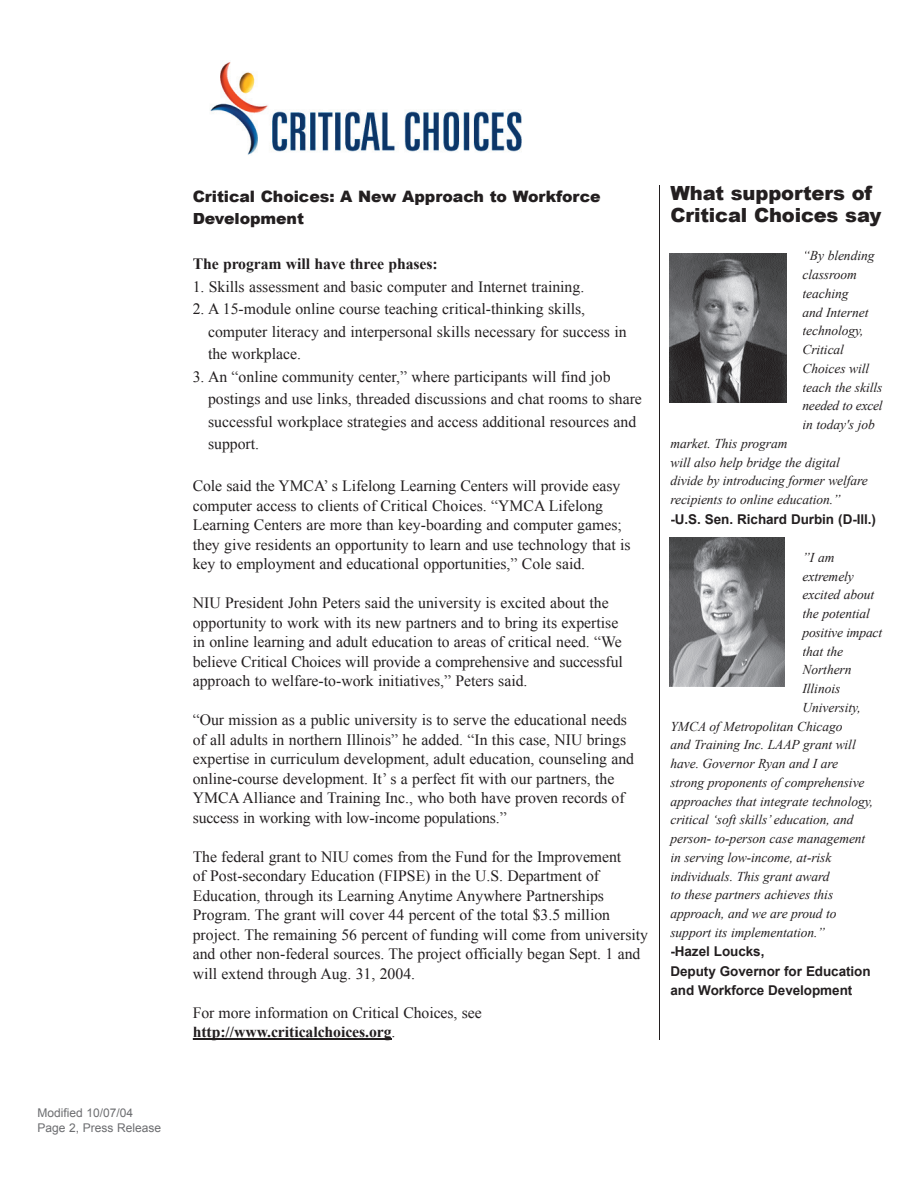
<style>
.page{position:relative;width:918px;height:1188px;background:#fff}
.page>*{position:absolute;margin:0;border:0;box-sizing:border-box;transform-origin:0 0}
.t1{font:900 19.5px/22.5px "Arial";letter-spacing:-.01em;color:#231f20}
.t2{font:15.75px/19.5px "Times New Roman";color:#231f20}
.t3{font:900 15.75px/22.5px "Arial";letter-spacing:-.005em;color:#231f20}
.t4{font:700 15.75px "Times New Roman";letter-spacing:-.005em;color:#231f20}
.t5{font:italic 13.5px/18.8px "Times New Roman";letter-spacing:-.005em;color:#231f20}
.t6{font:700 13.5px/19.5px "Arial";letter-spacing:-.005em;color:#231f20}
.t7{font:12px/15px "Arial";color:#6c6d70}
.s1{font-weight:700}
</style>
<div class="page">
<img style="left:210px;top:62px;width:312px;height:93px">
<hr style="left:193px;top:1038px;width:198px;height:2px;background:#231f20">
<svg style="left:786px;top:254px;width:1px;height:148px"></svg>
<img style="left:670px;top:254px;width:116px;height:148px">
<img style="left:670px;top:538px;width:114px;height:148px">
<hr style="left:659px;top:185px;width:1px;height:855px;background:#231f20">
<p class="t7" style="left:37px;top:1106px;width:125px">Modified 10/07/04<br>Page 2, Press Release</p>
<p class="t3" style="left:193px;top:184px;width:409px">Critical Choices: A New Approach to Workforce<br>Development</p>
<p class="t4" style="left:193px;top:253px;width:247px">The program will have three phases:</p>
<p class="t2" style="left:193px;top:277px;width:393px">1. Skills assessment and basic computer and Internet training.</p>
<p class="t2" style="left:208px;top:298px;width:420px;line-height:22.5px;text-indent:-15px">2. A 15-module online course teaching critical-thinking skills, computer literacy and interpersonal skills necessary for success in the workplace.</p>
<p class="t2" style="left:208px;top:365px;width:435px;line-height:22.5px;text-indent:-15px">3. An “online community center,” where participants will find job postings and use links, threaded discussions and chat rooms to share successful workplace strategies and access additional resources and support.</p>
<p class="t2" style="left:193px;top:476px;width:439px">Cole said the YMCA’ s Lifelong Learning Centers will provide easy computer access to clients of Critical Choices. “YMCA Lifelong Learning Centers are more than key-boarding and computer games; they give residents an opportunity to learn and use technology that is key to employment and educational opportunities,” Cole said.</p>
<p class="t2" style="left:193px;top:593px;width:432px">NIU President John Peters said the university is excited about the opportunity to work with its new partners and to bring its expertise in online learning and adult education to areas of critical need. “We believe Critical Choices will provide a comprehensive and successful approach to welfare-to-work initiatives,” Peters said.</p>
<p class="t2" style="left:193px;top:710px;width:443px">“Our mission as a public university is to serve the educational needs of all adults in northern Illinois” he added. “In this case, NIU brings expertise in curriculum development, adult education, counseling and online-course development. It’ s a perfect fit with our partners, the YMCA Alliance and Training Inc., who both have proven records of success in working with low-income populations.”</p>
<p class="t2" style="left:193px;top:847px;width:457px">The federal grant to NIU comes from the Fund for the Improvement<br>of Post-secondary Education (FIPSE) in the U.S. Department of Education, through its Learning Anytime Anywhere Partnerships Program. The grant will cover 44 percent of the total $3.5 million project. The remaining 56 percent of funding will come from university and other non-federal sources. The project officially began Sept. 1 and will extend through Aug. 31, 2004.</p>
<p class="t2" style="left:193px;top:1003px;width:290px">For more information on Critical Choices, see <span class="s1">http://www.criticalchoices.org</span>.</p>
<p class="t1" style="left:670px;top:181px;width:212px">What supporters of<br>Critical Choices say</p>
<p class="t5" style="left:802px;top:246px;width:82px">“By blending classroom teaching<br>and Internet technology,<br>Critical<br>Choices will teach the skills needed to excel in today's job</p>
<p class="t5" style="left:670px;top:434px;width:199px">market. This program<br>will also help bridge the digital divide by introducing former welfare recipients to online education.”</p>
<p class="t6" style="left:670px;top:510px;width:207px">-U.S. Sen. Richard Durbin (D-Ill.)</p>
<p class="t5" style="left:803px;top:548px;width:33px">”I am</p>
<p class="t5" style="left:803px;top:566px;width:53px">extremely</p>
<p class="t5" style="left:803px;top:585px;width:73px">excited about</p>
<p class="t5" style="left:803px;top:604px;width:69px">the potential</p>
<p class="t5" style="left:803px;top:623px;width:81px">positive impact</p>
<p class="t5" style="left:803px;top:641px;width:42px">that the</p>
<p class="t5" style="left:803px;top:660px;width:51px">Northern</p>
<p class="t5" style="left:803px;top:679px;width:39px">Illinois</p>
<p class="t5" style="left:803px;top:698px;width:60px">University,</p>
<p class="t5" style="left:670px;top:716px;width:174px">YMCA of Metropolitan Chicago</p>
<p class="t5" style="left:670px;top:735px;width:187px">and Training Inc. LAAP grant will</p>
<p class="t5" style="left:670px;top:754px;width:169px">have. Governor Ryan and I are</p>
<p class="t5" style="left:670px;top:773px;width:196px">strong proponents of comprehensive</p>
<p class="t5" style="left:670px;top:791px;width:204px">approaches that integrate technology,</p>
<p class="t5" style="left:670px;top:810px;width:185px">critical ‘soft skills’ education, and</p>
<p class="t5" style="left:670px;top:829px;width:196px">person- to-person case management</p>
<p class="t5" style="left:670px;top:848px;width:163px">in serving low-income, at-risk</p>
<p class="t5" style="left:670px;top:866px;width:161px">individuals. This grant award</p>
<p class="t5" style="left:670px;top:885px;width:164px">to these partners achieves this</p>
<p class="t5" style="left:670px;top:904px;width:168px">approach, and we are proud to</p>
<p class="t5" style="left:670px;top:923px;width:156px">support its implementation.”</p>
<p class="t6" style="left:670px;top:942px;width:202px">-Hazel Loucks,<br>Deputy Governor for Education and Workforce Development</p>
</div>
